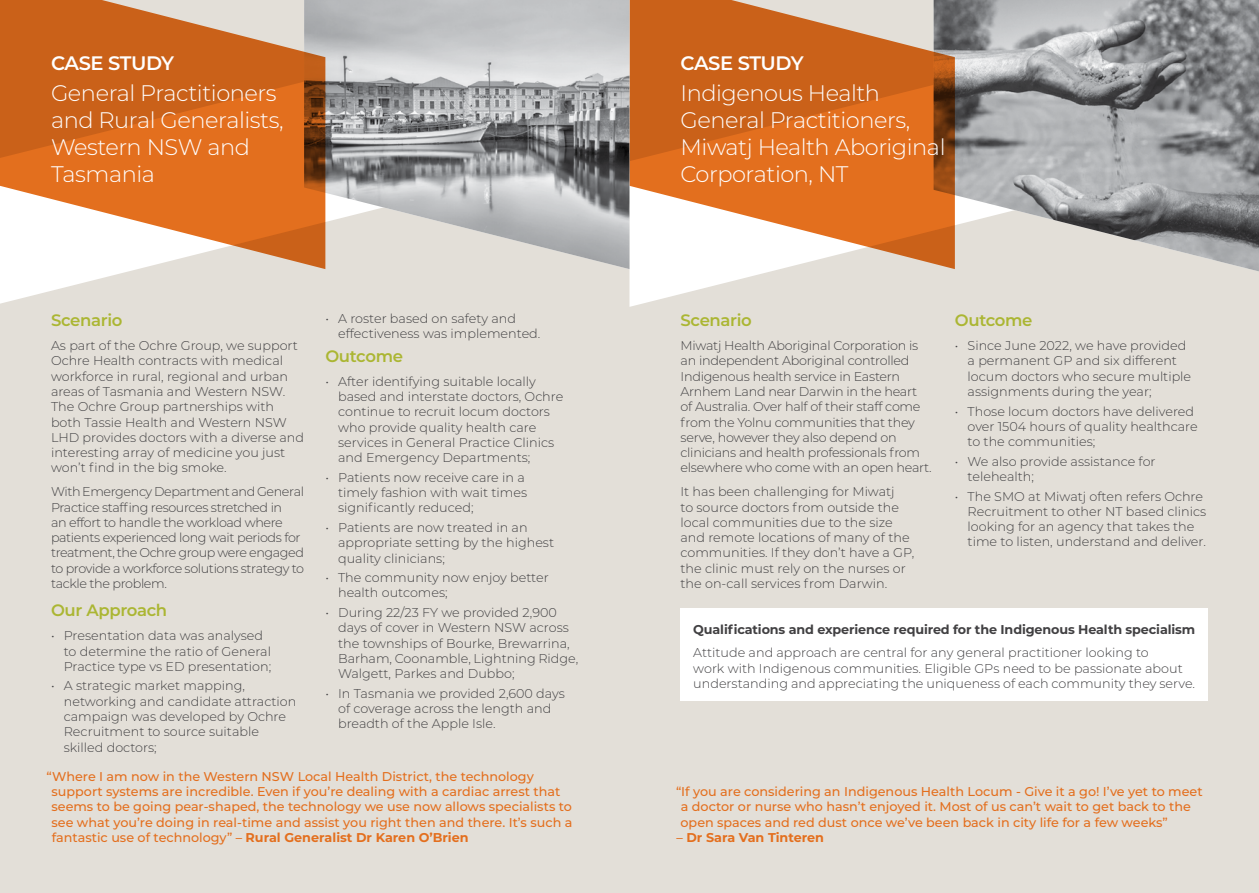
<style>
.page{position:relative;width:1259px;height:893px;background:#fff}
.page>*{position:absolute;margin:0;border:0;box-sizing:border-box;transform-origin:0 0}
.t1{font:300 22.5px/27px "Montserrat";letter-spacing:-.02em;color:#fff}
.t2{font:600 19.5px "Montserrat";letter-spacing:-.03em;color:#fff}
.t3{font:600 16.5px "Montserrat";letter-spacing:-.02em;color:#abb633}
.t4{font:300 12.75px/15.3px "Montserrat";color:#414042}
.t5{font:500 12.75px/15.3px "Montserrat";color:#e36f1e}
.t6{font:300 12.75px/15.3px "Montserrat";letter-spacing:-.02em;color:#414042}
.t7{font:300 12.75px/15.3px "Montserrat";letter-spacing:-.03em;color:#414042}
.t8{font:700 12.75px "Montserrat";letter-spacing:-.01em;color:#414042}
.t9{font:700 12.75px "Montserrat";color:#e36f1e}
.s1{font-weight:700}
.s2{font-weight:500}
</style>
<div class="page">
<div style="left:629px;top:0;width:630px;height:893px;background:#e3dfd8"></div>
<div style="left:0;top:0;width:629px;height:893px;background:#e3dfd8"></div>
<svg style="left:0;top:269px;width:137px;height:35px"></svg>
<svg style="left:629px;top:269px;width:630px;height:38px"></svg>
<img style="left:933px;top:0;width:326px;height:271px">
<svg style="left:629px;top:0;width:326px;height:269px;background:#d78449"></svg>
<img style="left:325px;top:0;width:304px;height:269px">
<svg style="left:0;top:0;width:325px;height:269px;background:#d9854a"></svg>
<div style="left:680px;top:608px;width:528px;height:93px;background:#fff"></div>
<h2 class="t2" style="left:51px;top:49px;width:125px">CASE STUDY</h2>
<h1 class="t1" style="left:51px;top:79px;width:234px">General Practitioners and Rural Generalists,<br>Western NSW and<br>Tasmania</h1>
<p class="t3" style="left:51px;top:309px;width:73px">Scenario</p>
<p class="t4" style="left:51px;top:337px;width:254px">As part of the Ochre Group, we support Ochre Health contracts with medical workforce in rural, regional and urban areas of Tasmania and Western NSW.<br>The Ochre Group partnerships with both Tassie Health and Western NSW LHD provides doctors with a diverse and interesting array of medicine you just won’t find in the big smoke.</p>
<p class="t7" style="left:51px;top:484px;width:255px">With Emergency Department and General Practice staffing resources stretched in<br>an effort to handle the workload where patients experienced long wait periods for treatment, the Ochre group were engaged to provide a workforce solutions strategy to tackle the problem.</p>
<p class="t3" style="left:51px;top:599px;width:118px">Our Approach</p>
<p class="t4" style="left:64px;top:628px;width:209px;text-indent:-13px">• Presentation data was analysed to determine the ratio of General<br>Practice type vs ED presentation;</p>
<p class="t4" style="left:64px;top:678px;width:234px;text-indent:-13px">• A strategic market mapping, networking and candidate attraction campaign was developed by Ochre<br>Recruitment to source suitable skilled doctors;</p>
<p class="t4" style="left:338px;top:310px;width:204px;text-indent:-13px">• A roster based on safety and effectiveness was implemented.</p>
<p class="t3" style="left:325px;top:344px;width:79px">Outcome</p>
<p class="t4" style="left:338px;top:373px;width:227px;text-indent:-13px">• After identifying suitable locally based and interstate doctors, Ochre continue to recruit locum doctors who provide quality health care services in General Practice Clinics and Emergency Departments;</p>
<p class="t4" style="left:338px;top:469px;width:191px;text-indent:-13px">• Patients now receive care in a timely fashion with wait times significantly reduced;</p>
<p class="t4" style="left:338px;top:519px;width:217px;text-indent:-13px">• Patients are now treated in an appropriate setting by the highest quality clinicians;</p>
<p class="t4" style="left:338px;top:570px;width:212px;text-indent:-13px">• The community now enjoy better health outcomes;</p>
<p class="t4" style="left:338px;top:604px;width:242px;text-indent:-13px">• During 22/23 FY we provided 2,900 days of cover in Western NSW across the townships of Bourke, Brewarrina, Barham, Coonamble, Lightning Ridge, Walgett, Parkes and Dubbo;</p>
<p class="t4" style="left:338px;top:685px;width:228px;text-indent:-13px">• In Tasmania we provided 2,600 days of coverage across the length and breadth of the Apple Isle.</p>
<p class="t5" style="left:51px;top:768px;width:522px;text-indent:-5px">“Where I am now in the Western NSW Local Health District, the technology support systems are incredible. Even if you’re dealing with a cardiac arrest that seems to be going pear-shaped, the technology we use now allows specialists to see what you’re doing in real-time and assist you right then and there. It’s such a fantastic use of technology” – <span class="s1">Rural Generalist Dr Karen O’Brien</span></p>
<h2 class="t2" style="left:680px;top:49px;width:125px">CASE STUDY</h2>
<h1 class="t1" style="left:680px;top:79px;width:266px">Indigenous Health<br>General Practitioners,<br>Miwatj Health Aboriginal<br>Corporation, NT</h1>
<p class="t3" style="left:680px;top:309px;width:73px">Scenario</p>
<p class="t6" style="left:680px;top:337px;width:253px">Miwatj Health Aboriginal Corporation is an independent Aboriginal controlled Indigenous health service in Eastern Arnhem Land near Darwin in the heart of Australia. Over half of their staff come from the Yolnu communities that they serve, however they also depend on clinicians and health professionals from elsewhere who come with an open heart.</p>
<p class="t4" style="left:680px;top:484px;width:235px">It has been challenging for Miwatj<br>to source doctors from outside the local communities due to the size and remote locations of many of the communities. If they don’t have a GP, the clinic must rely on the nurses or the on-call services from Darwin.</p>
<p class="t3" style="left:955px;top:309px;width:79px">Outcome</p>
<p class="t4" style="left:967px;top:337px;width:225px;text-indent:-13px">• Since June 2022, we have provided a permanent GP and six different locum doctors who secure multiple assignments during the year;</p>
<p class="t4" style="left:967px;top:403px;width:232px;text-indent:-13px">• Those locum doctors have delivered over 1504 hours of quality healthcare to the communities;</p>
<p class="t4" style="left:967px;top:453px;width:189px;text-indent:-13px">• We also provide assistance for telehealth;</p>
<p class="t4" style="left:967px;top:488px;width:240px;text-indent:-13px">• The SMO at Miwatj often refers Ochre Recruitment to other NT based clinics looking for an agency that takes the time to listen, understand and deliver.</p>
<p class="t8" style="left:693px;top:620px;width:503px">Qualifications and experience required for the Indigenous Health specialism</p>
<p class="t4" style="left:693px;top:645px;width:503px">Attitude and approach are central for any general practitioner looking to<br>work with Indigenous communities. Eligible GPs need to be passionate about understanding and appreciating the uniqueness of each community they serve.</p>
<p class="t5" style="left:680px;top:783px;width:523px;text-indent:-5px">“If you are considering an Indigenous Health Locum - Give it a go! I’ve yet to meet a doctor or nurse who hasn’t enjoyed it. Most of us can’t wait to get back to the open spaces and red dust once we’ve been back in city life for a few weeks”</p>
<p class="t9" style="left:676px;top:828px;width:149px"><span class="s2">–</span> Dr Sara Van Tinteren</p>
</div>
